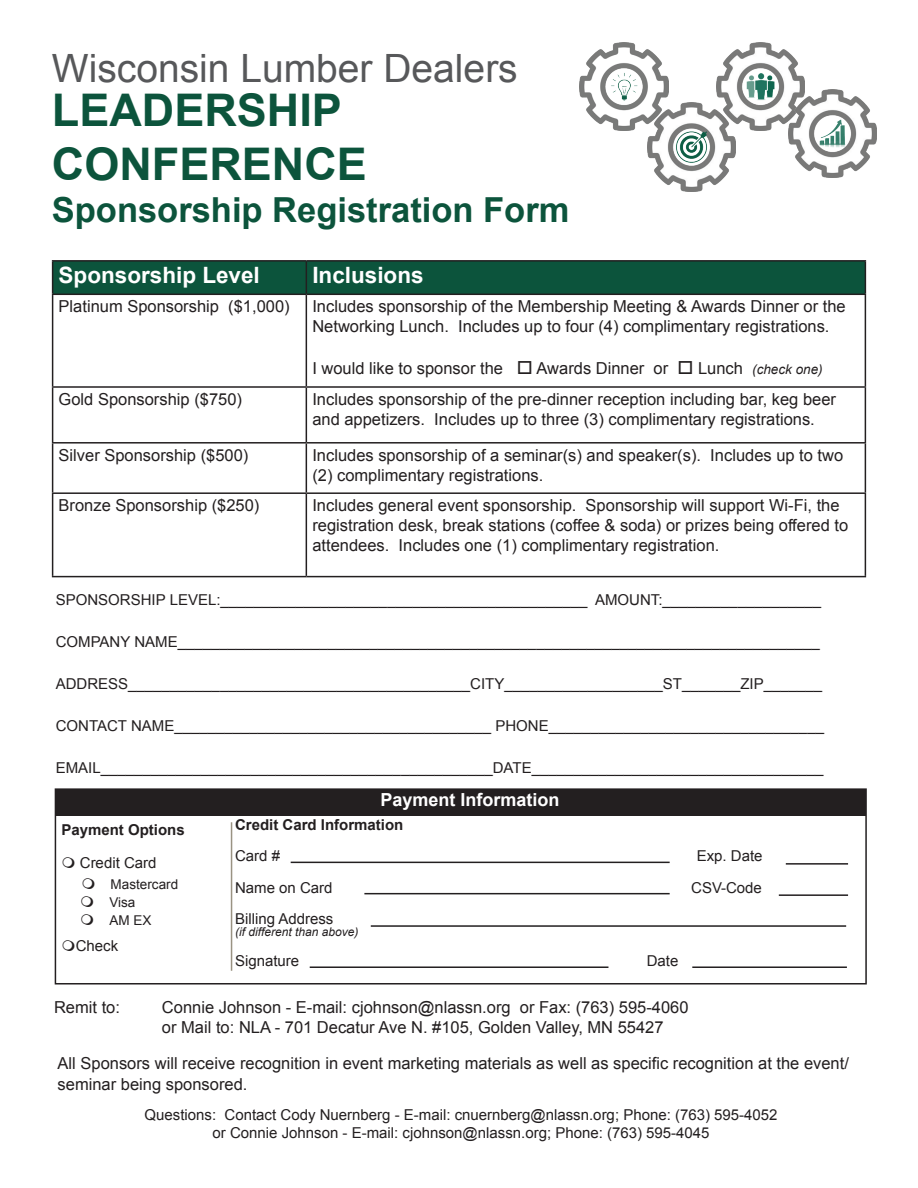
<style>
.page{position:relative;width:918px;height:1188px;background:#fff}
.page>*{position:absolute;margin:0;border:0;box-sizing:border-box;transform-origin:0 0}
.t1{font:700 45px/54px "Arial";color:#0c543c}
.t2{font:39px "Arial";color:#57585a}
.t3{font:700 34.5px "Arial";color:#0c543c}
.t4{font:700 22.5px "Arial";color:#fff}
.t5{font:700 18px "Arial";color:#fff}
.t6{font:16.5px/19.8px "Arial";color:#231f20}
.t7{font:15px/18px "Arial";color:#231f20;text-align:center}
.t8{font:700 15px "Arial";color:#231f20}
.t9{font:13.5px/18px "Arial";color:#231f20}
.t10{font:italic 12px "Arial";color:#231f20}
.s1{font-style:italic;font-size:13.5px}
</style>
<div class="page">
<div style="left:53px;top:262px;width:812px;height:32px;background:#0c543c"></div>
<hr style="left:52px;top:260px;width:254px;height:2px;background:#231f20">
<hr style="left:52px;top:262px;width:1px;height:32px;background:#231f20">
<hr style="left:306px;top:260px;width:560px;height:2px;background:#231f20">
<hr style="left:306px;top:262px;width:1px;height:32px;background:#231f20">
<hr style="left:865px;top:262px;width:1px;height:32px;background:#231f20">
<hr style="left:52px;top:294px;width:254px;height:1px;background:#231f20">
<hr style="left:52px;top:295px;width:1px;height:91px;background:#231f20">
<hr style="left:306px;top:294px;width:560px;height:1px;background:#231f20">
<hr style="left:306px;top:295px;width:1px;height:91px;background:#231f20">
<hr style="left:865px;top:295px;width:1px;height:91px;background:#231f20">
<hr style="left:52px;top:386px;width:254px;height:2px;background:#231f20">
<hr style="left:52px;top:388px;width:1px;height:54px;background:#231f20">
<hr style="left:306px;top:386px;width:560px;height:2px;background:#231f20">
<hr style="left:306px;top:388px;width:1px;height:54px;background:#231f20">
<hr style="left:865px;top:388px;width:1px;height:54px;background:#231f20">
<hr style="left:52px;top:442px;width:254px;height:2px;background:#231f20">
<hr style="left:52px;top:444px;width:1px;height:48px;background:#231f20">
<hr style="left:306px;top:442px;width:560px;height:2px;background:#231f20">
<hr style="left:306px;top:444px;width:1px;height:48px;background:#231f20">
<hr style="left:865px;top:444px;width:1px;height:48px;background:#231f20">
<hr style="left:52px;top:492px;width:254px;height:2px;background:#231f20">
<hr style="left:52px;top:494px;width:1px;height:82px;background:#231f20">
<hr style="left:306px;top:492px;width:560px;height:2px;background:#231f20">
<hr style="left:306px;top:494px;width:1px;height:82px;background:#231f20">
<hr style="left:865px;top:494px;width:1px;height:82px;background:#231f20">
<hr style="left:52px;top:576px;width:254px;height:1px;background:#231f20">
<hr style="left:306px;top:576px;width:560px;height:1px;background:#231f20">
<div style="left:55px;top:789px;width:811px;height:27px;background:#231f20"></div>
<hr style="left:231px;top:822px;width:1px;height:149px;background:#9a9383">
<hr style="left:291px;top:862px;width:379px;height:1px;background:#231f20">
<hr style="left:364px;top:893px;width:306px;height:1px;background:#231f20">
<hr style="left:786px;top:863px;width:62px;height:2px;background:#231f20">
<hr style="left:779px;top:894px;width:69px;height:2px;background:#231f20">
<hr style="left:371px;top:925px;width:475px;height:2px;background:#231f20">
<hr style="left:310px;top:966px;width:298px;height:2px;background:#231f20">
<hr style="left:692px;top:966px;width:155px;height:2px;background:#231f20">
<div style="left:55px;top:788px;width:812px;height:197px;border:2px solid #231f20"></div>
<img style="left:647px;top:103px;width:89px;height:88px">
<img style="left:580px;top:42px;width:88px;height:89px">
<img style="left:716px;top:42px;width:89px;height:89px">
<img style="left:788px;top:89px;width:89px;height:89px">
<h2 class="t2" style="left:52px;top:43px;width:467px">Wisconsin Lumber Dealers</h2>
<h1 class="t1" style="left:52px;top:85px;width:316px">LEADERSHIP<br>CONFERENCE</h1>
<h3 class="t3" style="left:52px;top:186px;width:519px">Sponsorship Registration Form</h3>
<h3 class="t4" style="left:59px;top:260px;width:203px">Sponsorship Level</h3>
<h3 class="t4" style="left:312px;top:260px;width:113px">Inclusions</h3>
<p class="t6" style="left:59px;top:297px;width:233px">Platinum Sponsorship ($1,000)</p>
<p class="t6" style="left:312px;top:297px;width:535px">Includes sponsorship of the Membership Meeting &amp; Awards Dinner or the<br>Networking Lunch. Includes up to four (4) complimentary registrations.</p>
<p class="t6" style="left:312px;top:358px;width:512px">I would like to sponsor the □ Awards Dinner or □ Lunch <span class="s1">(check one)</span></p>
<p class="t6" style="left:59px;top:389px;width:185px">Gold Sponsorship ($750)</p>
<p class="t6" style="left:312px;top:389px;width:525px">Includes sponsorship of the pre-dinner reception including bar, keg beer and appetizers. Includes up to three (3) complimentary registrations.</p>
<p class="t6" style="left:59px;top:445px;width:191px">Silver Sponsorship ($500)</p>
<p class="t6" style="left:312px;top:445px;width:532px">Includes sponsorship of a seminar(s) and speaker(s). Includes up to two (2) complimentary registrations.</p>
<p class="t6" style="left:59px;top:496px;width:202px">Bronze Sponsorship ($250)</p>
<p class="t6" style="left:312px;top:496px;width:537px">Includes general event sponsorship. Sponsorship will support Wi-Fi, the registration desk, break stations (coffee &amp; soda) or prizes being offered to attendees. Includes one (1) complimentary registration.</p>
<p class="t7" style="left:56px;top:591px;width:767px">SPONSORSHIP LEVEL:____________________________________________ AMOUNT:___________________</p>
<p class="t7" style="left:56px;top:633px;width:766px">COMPANY NAME_____________________________________________________________________________</p>
<p class="t7" style="left:56px;top:675px;width:768px">ADDRESS_________________________________________CITY___________________ST_______ZIP_______</p>
<p class="t7" style="left:56px;top:717px;width:770px">CONTACT NAME______________________________________ PHONE_________________________________</p>
<p class="t7" style="left:56px;top:759px;width:769px">EMAIL_______________________________________________DATE___________________________________</p>
<p class="t5" style="left:381px;top:787px;width:181px">Payment Information</p>
<p class="t8" style="left:61px;top:820px;width:125px">Payment Options</p>
<p class="t7" style="left:80px;top:854px;width:78px">Credit Card</p>
<p class="t9" style="left:109px;top:876px;width:70px">Mastercard<br>Visa<br>AM EX</p>
<p class="t7" style="left:76px;top:936px;width:44px">Check</p>
<p class="t8" style="left:235px;top:814px;width:170px">Credit Card Information</p>
<p class="t7" style="left:235px;top:847px;width:47px">Card #</p>
<p class="t7" style="left:697px;top:847px;width:67px">Exp. Date</p>
<p class="t7" style="left:235px;top:878px;width:99px">Name on Card</p>
<p class="t7" style="left:691px;top:878px;width:72px">CSV-Code</p>
<p class="t7" style="left:235px;top:910px;width:100px">Billing Address</p>
<p class="t10" style="left:235px;top:924px;width:125px">(if different than above)</p>
<p class="t7" style="left:235px;top:952px;width:66px">Signature</p>
<p class="t7" style="left:647px;top:952px;width:33px">Date</p>
<p class="t6" style="left:54px;top:997px;width:68px">Remit to:</p>
<p class="t6" style="left:162px;top:997px;width:528px">Connie Johnson - E-mail: cjohnson@nlassn.org or Fax: (763) 595-4060 or Mail to: NLA - 701 Decatur Ave N. #105, Golden Valley, MN 55427</p>
<p class="t6" style="left:58px;top:1052px;width:793px;line-height:21.6px">All Sponsors will receive recognition in event marketing materials as well as specific recognition at the event/ seminar being sponsored.</p>
<p class="t7" style="left:145px;top:1106px;width:634px">Questions: Contact Cody Nuernberg - E-mail: cnuernberg@nlassn.org; Phone: (763) 595-4052 or Connie Johnson - E-mail: cjohnson@nlassn.org; Phone: (763) 595-4045</p>
</div>
